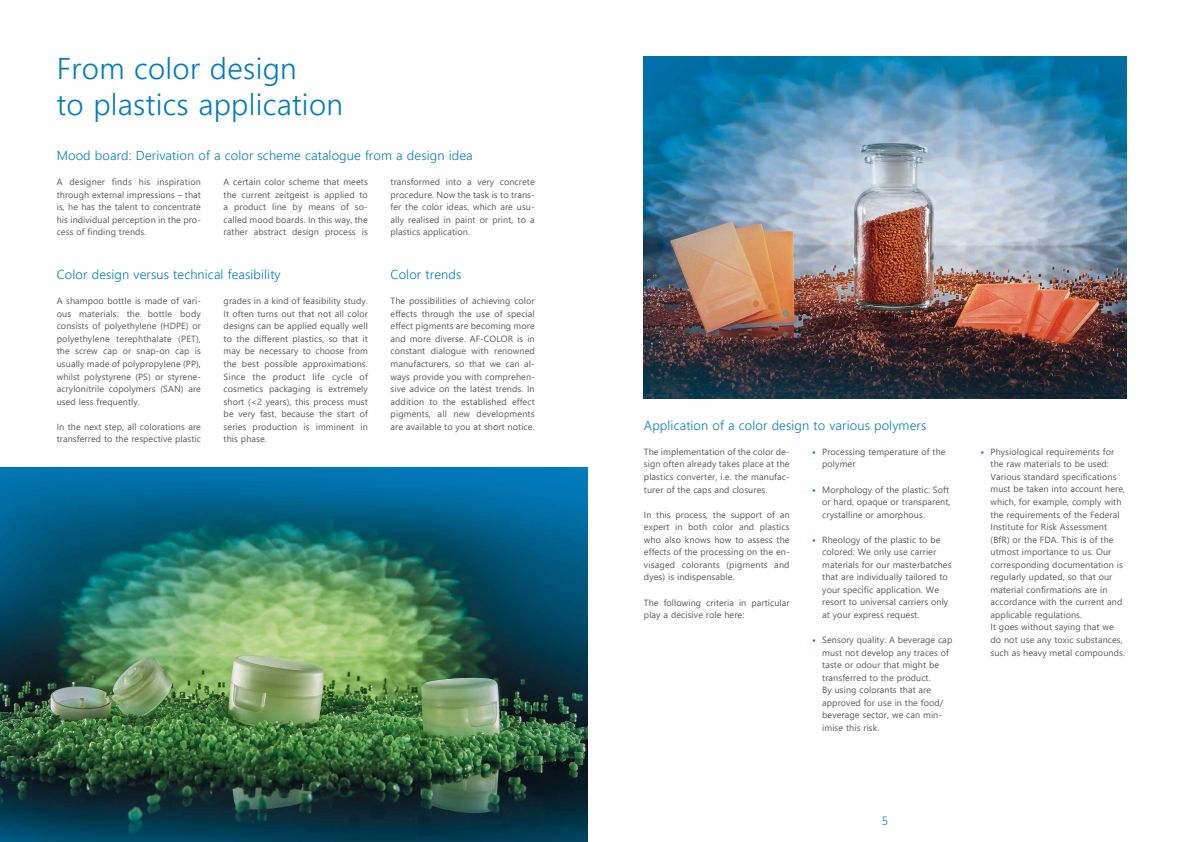
<style>
.page{position:relative;width:1183px;height:842px;background:#fff}
.page>*{position:absolute;margin:0;border:0;box-sizing:border-box;transform-origin:0 0}
.t1{font:300 30px/36px "Segoe UI";letter-spacing:.01em;color:#007cbe}
.t2{font:300 13px "Segoe UI";letter-spacing:.01em;color:#007cbe}
.t3{font:300 12px "Segoe UI";color:#007cbe}
.t4{font:9px/12.5px "Segoe UI";letter-spacing:.01em;color:#58585c;text-align:justify}
.s1{font-weight:700;color:#007cbe}
</style>
<div class="page">
<img style="left:0;top:467px;width:587px;height:375px">
<img style="left:643px;top:57px;width:482px;height:341px">
<h1 class="t1" style="left:57px;top:47px;width:288px">From color design<br>to plastics application</h1>
<h2 class="t2" style="left:57px;top:143px;width:417px">Mood board: Derivation of a color scheme catalogue from a design idea</h2>
<p class="t4" style="left:57px;top:175px;width:146px">A designer finds his inspiration through external impressions – that is, he has the talent to concentrate his individual perception in the pro&shy;cess of finding trends.</p>
<p class="t4" style="left:223px;top:175px;width:146px">A certain color scheme that meets the current zeitgeist is applied to a product line by means of so&shy;called mood boards. In this way, the rather abstract design process is</p>
<p class="t4" style="left:390px;top:175px;width:146px">transformed into a very concrete procedure. Now the task is to trans&shy;fer the color ideas, which are usu&shy;ally realised in paint or print, to a plastics application.</p>
<h2 class="t2" style="left:57px;top:262px;width:225px">Color design versus technical feasibility</h2>
<p class="t4" style="left:57px;top:294px;width:146px">A shampoo bottle is made of vari&shy;ous materials: the bottle body consists of polyethylene (HDPE) or polyethylene terephthalate (PET), the screw cap or snap-on cap is usually made of polypropylene (PP), whilst polystyrene (PS) or styrene&shy;acrylonitrile copolymers (SAN) are used less frequently.</p>
<p class="t4" style="left:57px;top:419px;width:146px">In the next step, all colorations are transferred to the respective plastic</p>
<h2 class="t2" style="left:390px;top:262px;width:72px">Color trends</h2>
<p class="t4" style="left:390px;top:294px;width:146px">The possibilities of achieving color effects through the use of special effect pigments are becoming more and more diverse. AF-COLOR is in constant dialogue with renowned manufacturers, so that we can al&shy;ways provide you with comprehen&shy;sive advice on the latest trends. In addition to the established effect pigments, all new developments are available to you at short notice.</p>
<p class="t4" style="left:223px;top:294px;width:146px">grades in a kind of feasibility study.<br>It often turns out that not all color designs can be applied equally well to the different plastics, so that it may be necessary to choose from the best possible approximations.<br>Since the product life cycle of cosmetics packaging is extremely short (&lt;2 years), this process must be very fast, because the start of series production is imminent in this phase.</p>
<h2 class="t2" style="left:643px;top:413px;width:284px">Application of a color design to various polymers</h2>
<p class="t4" style="left:643px;top:445px;width:147px">The implementation of the color de&shy;sign often already takes place at the plastics converter, i.e. the manufac&shy;turer of the caps and closures.</p>
<p class="t4" style="left:643px;top:507px;width:147px">In this process, the support of an expert in both color and plastics who also knows how to assess the effects of the processing on the en&shy;visaged colorants (pigments and dyes) is indispensable.</p>
<p class="t4" style="left:643px;top:595px;width:147px">The following criteria in particular play a decisive role here:</p>
<p class="t4" style="left:822px;top:445px;width:125px;text-indent:-10px"><span class="s1">•</span> Processing temperature of the polymer</p>
<p class="t4" style="left:822px;top:482px;width:130px;text-align:left;text-indent:-10px"><span class="s1">•</span> Morphology of the plastic: Soft or hard, opaque or transparent, crystalline or amorphous.</p>
<p class="t4" style="left:822px;top:532px;width:131px;text-align:left;text-indent:-10px"><span class="s1">•</span> Rheology of the plastic to be colored: We only use carrier materials for our masterbatches that are individually tailored to your specific application. We resort to universal carriers only at your express request.</p>
<p class="t4" style="left:822px;top:633px;width:131px;text-align:left;text-indent:-10px"><span class="s1">•</span> Sensory quality: A beverage cap must not develop any traces of taste or odour that might be transferred to the product.<br>By using colorants that are approved for use in the food/ beverage sector, we can min&shy;imise this risk.</p>
<p class="t4" style="left:990px;top:445px;width:136px;text-align:left;text-indent:-10px"><span class="s1">•</span> Physiological requirements for the raw materials to be used:<br>Various standard specifications must be taken into account here, which, for example, comply with the requirements of the Federal<br>Institute for Risk Assessment (BfR) or the FDA. This is of the utmost importance to us. Our corresponding documentation is regularly updated, so that our material confirmations are in accordance with the current and applicable regulations.<br>It goes without saying that we do not use any toxic substances, such as heavy metal compounds.</p>
<h3 class="t3" style="left:881px;top:810px;width:8px">5</h3>
</div>
